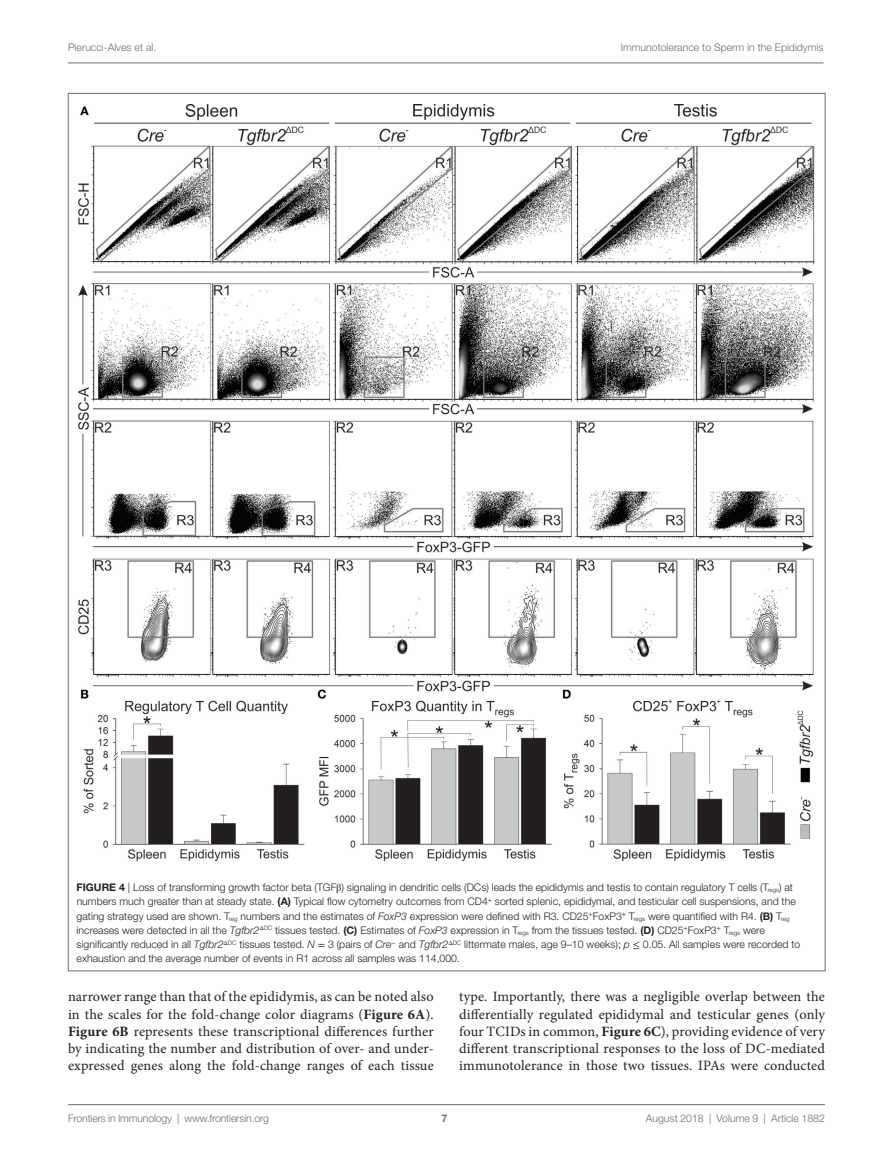
<style>
.page{position:relative;width:893px;height:1170px;background:#fff}
.page>*{position:absolute;margin:0;border:0;box-sizing:border-box;transform-origin:0 0}
.t1{font:14.25px/17.2px "Minion Pro";letter-spacing:.005em;color:#231f20;text-align:justify}
.t2{font:300 10.5px/14.2px "Helvetica Neue LT Std";color:#231f20}
.t3{font:300 10.5px "Helvetica Neue LT Std";color:#6c6d70}
.t4{font:700 10.5px "Helvetica Neue LT Std";color:#6c6d70}
.s1{font-weight:700}
.s2{font-family:"STIX General";font-weight:400}
.s3{font-style:italic}
</style>
<div class="page">
<img style="left:79px;top:105px;width:735px;height:756px">
<hr style="left:68px;top:1104px;width:757px;height:1px;background:#6c6d70">
<hr style="left:68px;top:63px;width:755px;height:1px;background:#6c6d70">
<p class="t3" style="left:68px;top:41px;width:90px">Pierucci-Alves et al.</p>
<p class="t3" style="left:621px;top:41px;width:204px">Immunotolerance to Sperm in the Epididymis</p>
<p class="t2" style="left:77px;top:880px;width:725px"><span class="s1">FIGURE 4</span> | Loss of transforming growth factor beta (TGF<span class="s2">β</span>) signaling in dendritic cells (DCs) leads the epididymis and testis to contain regulatory T cells (T<sub>regs</sub>) at numbers much greater than at steady state. <span class="s1">(A)</span> Typical flow cytometry outcomes from CD4<sup>+</sup> sorted splenic, epididymal, and testicular cell suspensions, and the gating strategy used are shown. T<sub>reg</sub> numbers and the estimates of <span class="s3">FoxP3</span> expression were defined with R3. CD25<sup>+</sup>FoxP3<sup>+</sup> T<sub>regs</sub> were quantified with R4. <span class="s1">(B)</span> T<sub>reg </sub>increases were detected in all the <span class="s3">Tgfbr2</span><sup>Δ</sup><sup>DC</sup> tissues tested. <span class="s1">(C)</span> Estimates of <span class="s3">FoxP3</span> expression in T<sub>regs</sub> from the tissues tested. <span class="s1">(D)</span> CD25<sup>+</sup>FoxP3<sup>+</sup> T<sub>regs</sub> were significantly reduced in all <span class="s3">Tgfbr2</span><sup>Δ</sup><sup>DC</sup> tissues tested. <span class="s3">N</span> <span class="s2">=</span> 3 (pairs of <span class="s3">Cre</span><sup>−</sup> and <span class="s3">Tgfbr2</span><sup>Δ</sup><sup>DC</sup> littermate males, age 9–10 weeks); <span class="s3">p</span> <span class="s2">≤</span> 0.05. All samples were recorded to exhaustion and the average number of events in R1 across all samples was 114,000.</p>
<p class="t1" style="left:68px;top:988px;width:367px">narrower range than that of the epididymis, as can be noted also in the scales for the fold-change color diagrams (<span class="s1">Figure 6A</span>).<br><span class="s1">Figure 6B</span> represents these transcriptional differences further by indicating the number and distribution of over- and under&shy;expressed genes along the fold-change ranges of each tissue</p>
<p class="t1" style="left:459px;top:988px;width:367px">type. Importantly, there was a negligible overlap between the differentially regulated epididymal and testicular genes (only four TCIDs in common, <span class="s1">Figure 6C</span>), providing evidence of very different transcriptional responses to the loss of DC-mediated immunotolerance in those two tissues. IPAs were conducted</p>
<p class="t3" style="left:68px;top:1111px;width:203px">Frontiers in Immunology | www.frontiersin.org</p>
<p class="t3" style="left:646px;top:1111px;width:181px">August 2018 | Volume 9 | Article 1882</p>
<p class="t4" style="left:441px;top:1111px;width:7px">7</p>
</div>
